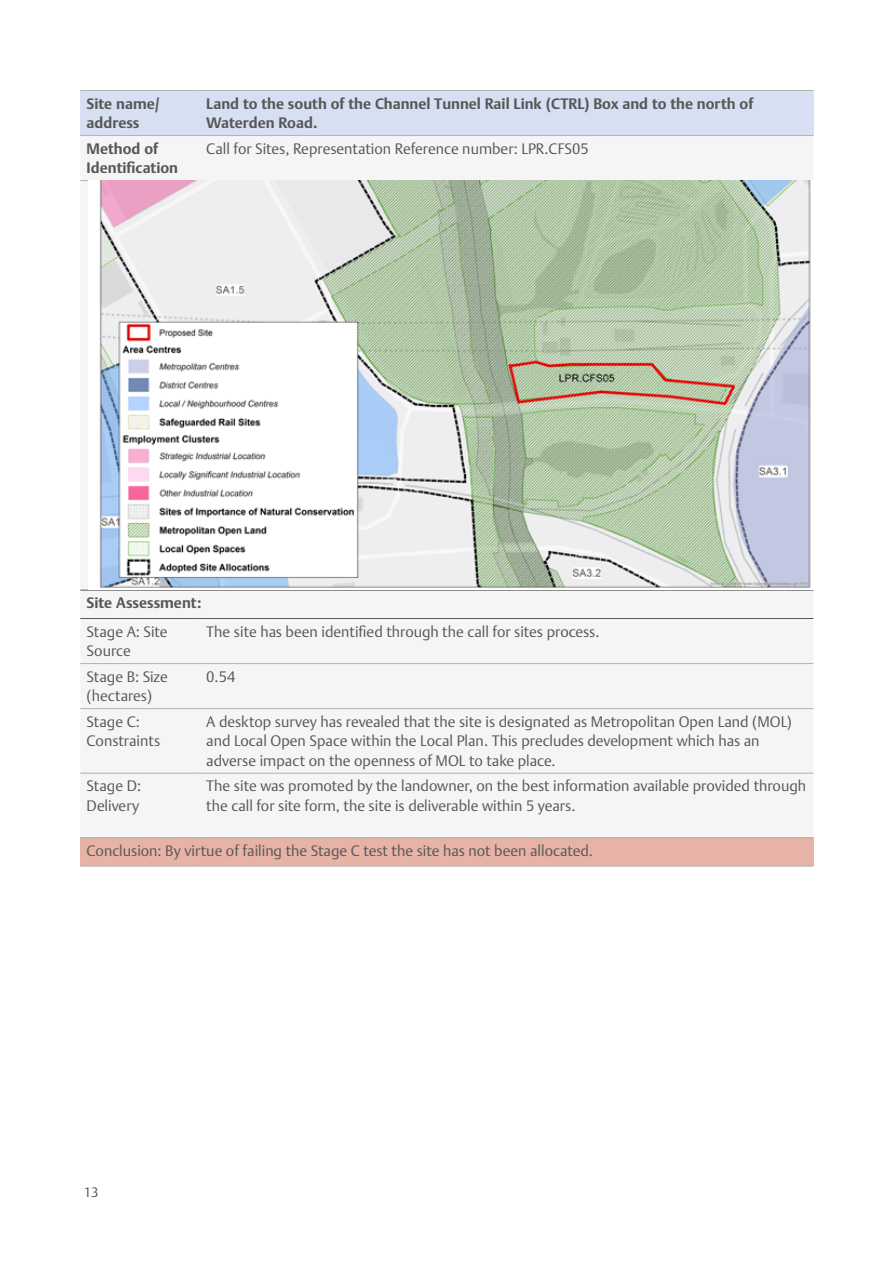
<style>
.page{position:relative;width:893px;height:1263px;background:#fff}
.page>*{position:absolute;margin:0;border:0;box-sizing:border-box;transform-origin:0 0}
.t1{font:300 15px/19.5px "DTL Argo TOT";color:#575756}
.t2{font:700 15px/19.5px "DTL Argo TOT";color:#575756}
.t3{font:300 13.5px "DTL Argo TOT";color:#575756}
</style>
<div class="page">
<div style="left:80px;top:90px;width:120px;height:46px;background:#d7dff3"></div>
<div style="left:200px;top:90px;width:613px;height:46px;background:#d7dff3"></div>
<div style="left:80px;top:136px;width:733px;height:637px;background:#f5f5f5"></div>
<div style="left:80px;top:838px;width:733px;height:28px;background:#e6b3a6"></div>
<hr style="left:80px;top:590px;width:120px;height:1px;background:#575756">
<hr style="left:200px;top:590px;width:613px;height:1px;background:#575756">
<hr style="left:80px;top:618px;width:120px;height:1px;background:#575756">
<hr style="left:200px;top:618px;width:613px;height:1px;background:#575756">
<hr style="left:80px;top:90px;width:120px;height:1px;background:#b3b2b2">
<hr style="left:200px;top:90px;width:613px;height:1px;background:#b3b2b2">
<hr style="left:80px;top:135px;width:120px;height:1px;background:#b3b2b2">
<hr style="left:200px;top:135px;width:613px;height:1px;background:#b3b2b2">
<hr style="left:80px;top:180px;width:120px;height:1px;background:#b3b2b2">
<hr style="left:200px;top:180px;width:613px;height:1px;background:#b3b2b2">
<hr style="left:80px;top:663px;width:120px;height:1px;background:#b3b2b2">
<hr style="left:200px;top:663px;width:613px;height:1px;background:#b3b2b2">
<hr style="left:80px;top:708px;width:120px;height:1px;background:#b3b2b2">
<hr style="left:200px;top:708px;width:613px;height:1px;background:#b3b2b2">
<hr style="left:80px;top:773px;width:120px;height:1px;background:#b3b2b2">
<hr style="left:200px;top:773px;width:613px;height:1px;background:#b3b2b2">
<hr style="left:80px;top:837px;width:120px;height:1px;background:#b3b2b2">
<hr style="left:200px;top:837px;width:613px;height:1px;background:#b3b2b2">
<hr style="left:80px;top:866px;width:120px;height:1px;background:#b3b2b2">
<hr style="left:200px;top:866px;width:613px;height:1px;background:#b3b2b2">
<img style="left:88px;top:181px;width:725px;height:409px">
<p class="t2" style="left:87px;top:94px;width:75px">Site name/ address</p>
<p class="t2" style="left:206px;top:94px;width:549px">Land to the south of the Channel Tunnel Rail Link (CTRL) Box and to the north of<br>Waterden Road.</p>
<p class="t2" style="left:87px;top:139px;width:93px">Method of<br>Identification</p>
<p class="t1" style="left:206px;top:139px;width:384px">Call for Sites, Representation Reference number: LPR.CFS05</p>
<p class="t2" style="left:87px;top:593px;width:116px">Site Assessment:</p>
<p class="t1" style="left:87px;top:622px;width:83px">Stage A: Site<br>Source</p>
<p class="t1" style="left:206px;top:622px;width:395px">The site has been identified through the call for sites process.</p>
<p class="t1" style="left:87px;top:667px;width:83px">Stage B: Size (hectares)</p>
<p class="t1" style="left:206px;top:667px;width:31px">0.54</p>
<p class="t1" style="left:87px;top:712px;width:75px">Stage C:<br>Constraints</p>
<p class="t1" style="left:206px;top:712px;width:587px">A desktop survey has revealed that the site is designated as Metropolitan Open Land (MOL) and Local Open Space within the Local Plan. This precludes development which has an adverse impact on the openness of MOL to take place.</p>
<p class="t1" style="left:87px;top:776px;width:56px">Stage D:<br>Delivery</p>
<p class="t1" style="left:206px;top:776px;width:601px">The site was promoted by the landowner, on the best information available provided through the call for site form, the site is deliverable within 5 years.</p>
<p class="t1" style="left:87px;top:841px;width:508px">Conclusion: By virtue of failing the Stage C test the site has not been allocated.</p>
<p class="t3" style="left:84px;top:1184px;width:17px">13</p>
</div>
